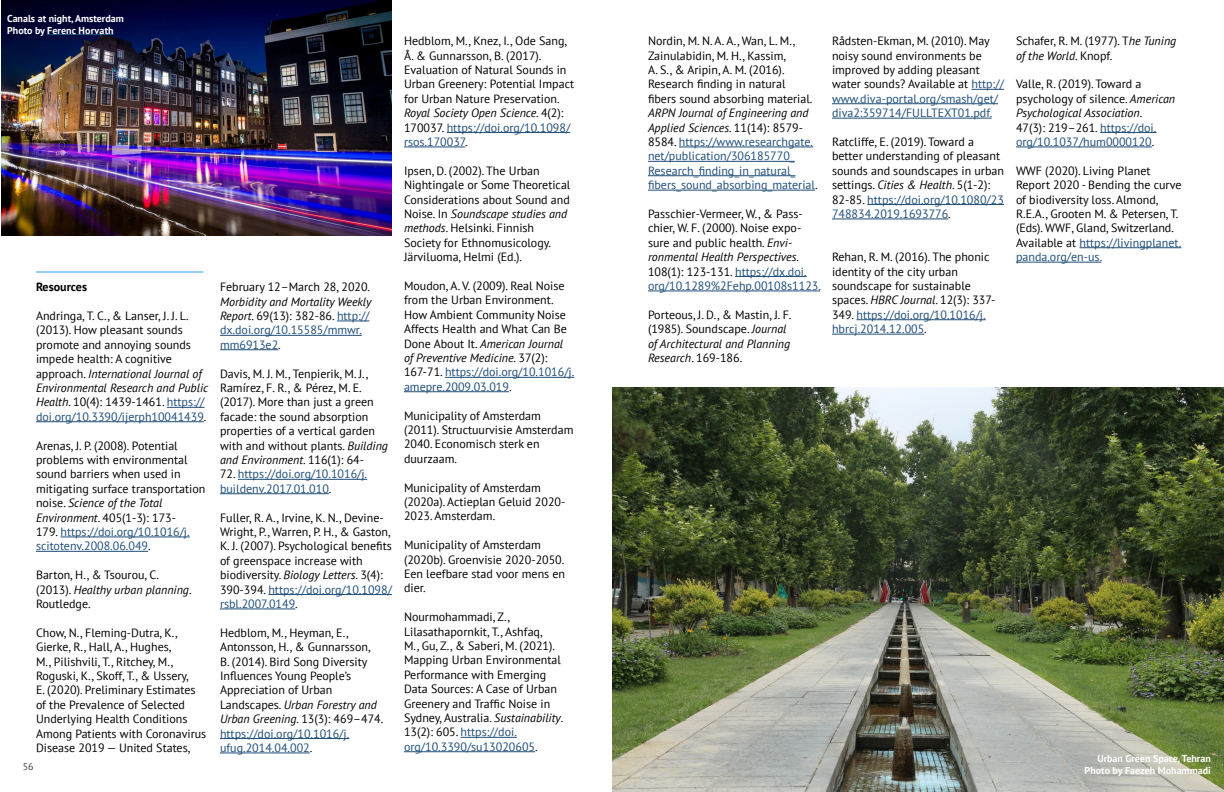
<style>
.page{position:relative;width:1224px;height:792px;background:#fff}
.page>*{position:absolute;margin:0;border:0;box-sizing:border-box;transform-origin:0 0}
.t1{font:12px/14.4px "PT Sans";color:#000}
.t2{font:12px/14.4px "PT Sans";color:#1f4e79}
.t3{font:700 12px "PT Sans";color:#000}
.t4{font:700 10px/12px "PT Sans";color:#fff;text-align:right}
.t5{font:10px "PT Sans";color:#434345}
.s1{font-style:italic}
.s2{color:#1f4e79}
.s3{font-style:italic;color:#000}
.s4{color:#000}
</style>
<div class="page">
<hr style="left:679px;top:147px;width:134px;height:1px;background:#1f4e79">
<hr style="left:648px;top:161px;width:147px;height:1px;background:#1f4e79">
<hr style="left:648px;top:175px;width:147px;height:1px;background:#1f4e79">
<hr style="left:648px;top:190px;width:167px;height:1px;background:#1f4e79">
<hr style="left:735px;top:276px;width:72px;height:1px;background:#1f4e79">
<hr style="left:648px;top:291px;width:172px;height:1px;background:#1f4e79">
<hr style="left:971px;top:89px;width:33px;height:1px;background:#1f4e79">
<hr style="left:832px;top:103px;width:166px;height:1px;background:#1f4e79">
<hr style="left:832px;top:118px;width:160px;height:1px;background:#1f4e79">
<hr style="left:867px;top:204px;width:137px;height:1px;background:#1f4e79">
<hr style="left:832px;top:219px;width:116px;height:1px;background:#1f4e79">
<hr style="left:856px;top:319px;width:130px;height:1px;background:#1f4e79">
<hr style="left:832px;top:334px;width:92px;height:1px;background:#1f4e79">
<hr style="left:1100px;top:132px;width:56px;height:1px;background:#1f4e79">
<hr style="left:1016px;top:147px;width:136px;height:1px;background:#1f4e79">
<hr style="left:1080px;top:247px;width:101px;height:1px;background:#1f4e79">
<hr style="left:1016px;top:262px;width:85px;height:1px;background:#1f4e79">
<img style="left:612px;top:388px;width:612px;height:404px">
<hr style="left:167px;top:407px;width:38px;height:1px;background:#1f4e79">
<hr style="left:36px;top:421px;width:168px;height:1px;background:#1f4e79">
<hr style="left:60px;top:537px;width:130px;height:1px;background:#1f4e79">
<hr style="left:36px;top:551px;width:112px;height:1px;background:#1f4e79">
<hr style="left:337px;top:321px;width:33px;height:1px;background:#1f4e79">
<hr style="left:220px;top:335px;width:142px;height:1px;background:#1f4e79">
<hr style="left:220px;top:349px;width:58px;height:1px;background:#1f4e79">
<hr style="left:238px;top:479px;width:129px;height:1px;background:#1f4e79">
<hr style="left:220px;top:493px;width:109px;height:1px;background:#1f4e79">
<hr style="left:268px;top:594px;width:124px;height:1px;background:#1f4e79">
<hr style="left:220px;top:609px;width:75px;height:1px;background:#1f4e79">
<hr style="left:220px;top:738px;width:129px;height:1px;background:#1f4e79">
<hr style="left:220px;top:753px;width:90px;height:1px;background:#1f4e79">
<hr style="left:447px;top:132px;width:123px;height:1px;background:#1f4e79">
<hr style="left:404px;top:147px;width:61px;height:1px;background:#1f4e79">
<hr style="left:445px;top:377px;width:129px;height:1px;background:#1f4e79">
<hr style="left:404px;top:391px;width:105px;height:1px;background:#1f4e79">
<hr style="left:461px;top:737px;width:56px;height:1px;background:#1f4e79">
<hr style="left:404px;top:751px;width:131px;height:1px;background:#1f4e79">
<hr style="left:36px;top:272px;width:168px;height:1px;background:#39f">
<img style="left:2px;top:0;width:390px;height:236px">
<hr style="left:47px;top:34px;width:67px;height:1px;background:#1f4e79">
<p class="t4" style="left:7px;top:12px;width:118px;text-align:left">Canals at night, Amsterdam<br>Photo by Ferenc Horvath</p>
<p class="t3" style="left:36px;top:279px;width:53px">Resources</p>
<p class="t1" style="left:36px;top:308px;width:174px">Andringa, T. C., &amp; Lanser, J. J. L. (2013). How pleasant sounds promote and annoying sounds impede health: A cognitive approach. <span class="s1">International Journal of<br>Environmental Research and Public<br>Health</span>. 10(4): 1439-1461. <span class="s2">https:// doi.org/10.3390/ijerph10041439</span>.</p>
<p class="t1" style="left:36px;top:438px;width:171px">Arenas, J. P. (2008). Potential problems with environmental sound barriers when used in mitigating surface transportation noise. <span class="s1">Science of the Total<br>Environment</span>. 405(1-3): 173-<br>179. <span class="s2">https://doi.org/10.1016/j. scitotenv.2008.06.049</span>.</p>
<p class="t1" style="left:36px;top:568px;width:157px">Barton, H., &amp; Tsourou, C. (2013). <span class="s1">Healthy urban planning</span>.<br>Routledge.</p>
<p class="t1" style="left:36px;top:625px;width:172px">Chow, N., Fleming-Dutra, K.,<br>Gierke, R., Hall, A., Hughes,<br>M., Pilishvili, T., Ritchey, M.,<br>Roguski, K., Skoff, T., &amp; Ussery,<br>E. (2020). Preliminary Estimates of the Prevalence of Selected<br>Underlying Health Conditions<br>Among Patients with Coronavirus<br>Disease 2019 — United States,</p>
<p class="t5" style="left:23px;top:760px;width:12px">56</p>
<p class="t1" style="left:220px;top:280px;width:152px">February 12–March 28, 2020.</p>
<p class="t2" style="left:220px;top:294px;width:153px"><span class="s3">Morbidity and Mortality Weekly<br>Report</span><span class="s4">. 69(13): 382-86.</span> http:// dx.doi.org/10.15585/mmwr. mm6913e2<span class="s4">.</span></p>
<p class="t1" style="left:220px;top:366px;width:170px">Davis, M. J. M., Tenpierik, M. J.,<br>Ramírez, F. R., &amp; Pérez, M. E. (2017). More than just a green facade: the sound absorption properties of a vertical garden with and without plants. <span class="s1">Building and Environment</span>. 116(1): 64-</p>
<p class="t2" style="left:220px;top:467px;width:149px"><span class="s4">72.</span> https://doi.org/10.1016/j. buildenv.2017.01.010<span class="s4">.</span></p>
<p class="t1" style="left:220px;top:510px;width:173px">Fuller, R. A., Irvine, K. N., Devine-Wright, P., Warren, P. H., &amp; Gaston, K. J. (2007). Psychological benefits of greenspace increase with biodiversity. <span class="s1">Biology Letters</span>. 3(4):<br>390-394. <span class="s2">https://doi.org/10.1098/ rsbl.2007.0149</span>.</p>
<p class="t1" style="left:220px;top:625px;width:165px">Hedblom, M., Heyman, E.,<br>Antonsson, H., &amp; Gunnarsson,<br>B. (2014). Bird Song Diversity<br>Influences Young People’s<br>Appreciation of Urban<br>Landscapes. <span class="s1">Urban Forestry and<br>Urban Greening</span>. 13(3): 469–474. <span class="s2">https://doi.org/10.1016/j. ufug.2014.04.002</span>.</p>
<p class="t1" style="left:404px;top:34px;width:172px">Hedblom, M., Knez, I., Ode Sang,<br>Å. &amp; Gunnarsson, B. (2017).<br>Evaluation of Natural Sounds in<br>Urban Greenery: Potential Impact for Urban Nature Preservation.<br><span class="s1">Royal Society Open Science</span>. 4(2):<br>170037. <span class="s2">https://doi.org/10.1098/ rsos.170037</span>.</p>
<p class="t1" style="left:404px;top:163px;width:168px">Ipsen, D. (2002). The Urban<br>Nightingale or Some Theoretical<br>Considerations about Sound and<br>Noise. In <span class="s1">Soundscape studies and methods</span>. Helsinki. Finnish<br>Society for Ethnomusicology.<br>Järviluoma, Helmi (Ed.).</p>
<p class="t1" style="left:404px;top:278px;width:172px">Moudon, A. V. (2009). Real Noise from the Urban Environment.<br>How Ambient Community Noise<br>Affects Health and What Can Be<br>Done About It. <span class="s1">American Journal of Preventive Medicine</span>. 37(2):<br>167-71. <span class="s2">https://doi.org/10.1016/j. amepre.2009.03.019</span>.</p>
<p class="t1" style="left:404px;top:408px;width:171px">Municipality of Amsterdam (2011). Structuurvisie Amsterdam<br>2040. Economisch sterk en duurzaam.</p>
<p class="t1" style="left:404px;top:480px;width:163px">Municipality of Amsterdam (2020a). Actieplan Geluid 2020-<br>2023. Amsterdam.</p>
<p class="t1" style="left:404px;top:538px;width:163px">Municipality of Amsterdam (2020b). Groenvisie 2020-2050.<br>Een leefbare stad voor mens en dier.</p>
<p class="t1" style="left:404px;top:610px;width:161px">Nourmohammadi, Z.,<br>Lilasathapornkit, T., Ashfaq,<br>M., Gu, Z., &amp; Saberi, M. (2021).<br>Mapping Urban Environmental<br>Performance with Emerging<br>Data Sources: A Case of Urban<br>Greenery and Traffic Noise in<br>Sydney, Australia. <span class="s1">Sustainability</span>.<br>13(2): 605. <span class="s2">https://doi. org/10.3390/su13020605</span>.</p>
<p class="t1" style="left:648px;top:34px;width:166px">Nordin, M. N. A. A., Wan, L. M.,<br>Zainulabidin, M. H., Kassim,<br>A. S., &amp; Aripin, A. M. (2016).<br>Research finding in natural fibers sound absorbing material.</p>
<p class="t2" style="left:648px;top:106px;width:171px"><span class="s3">ARPN Journal of Engineering and Applied Sciences</span><span class="s4">. 11(14): 8579- 8584.</span> https://www.researchgate. net/publication/306185770_ Research_finding_in_natural_ fibers_sound_absorbing_material<span class="s4">.</span></p>
<p class="t1" style="left:648px;top:206px;width:174px">Passchier-Vermeer, W., &amp; Pass&shy;chier, W. F. (2000). Noise expo&shy;sure and public health. <span class="s1">Envi&shy;ronmental Health Perspectives</span>.<br>108(1): 123-131. <span class="s2">https://dx.doi. org/10.1289%2Fehp.00108s1123.</span></p>
<p class="t1" style="left:648px;top:307px;width:145px">Porteous, J. D., &amp; Mastin, J. F. (1985). Soundscape. <span class="s1">Journal of Architectural and Planning<br>Research</span>. 169-186.</p>
<p class="t1" style="left:832px;top:34px;width:173px">Rådsten-Ekman, M. (2010). May noisy sound environments be improved by adding pleasant water sounds? Available at <span class="s2">http:// www.diva-portal.org/smash/get/ diva2:359714/FULLTEXT01.pdf.</span></p>
<p class="t1" style="left:832px;top:134px;width:174px">Ratcliffe, E. (2019). Toward a better understanding of pleasant sounds and soundscapes in urban settings. <span class="s1">Cities &amp; Health</span>. 5(1-2):<br>82-85. <span class="s2">https://doi.org/10.1080/23<br>748834.2019.1693776</span>.</p>
<p class="t1" style="left:832px;top:250px;width:165px">Rehan, R. M. (2016). The phonic identity of the city urban soundscape for sustainable spaces. <span class="s1">HBRC Journal</span>. 12(3): 337-<br>349. <span class="s2">https://doi.org/10.1016/j. hbrcj.2014.12.005</span>.</p>
<p class="t1" style="left:1016px;top:34px;width:162px">Schafer, R. M. (1977). T<span class="s1">he Tuning of the World</span>. Knopf.</p>
<p class="t1" style="left:1016px;top:77px;width:161px">Valle, R. (2019). Toward a psychology of silence. <span class="s1">American<br>Psychological Association</span>.<br>47(3): 219–261. <span class="s2">https://doi. org/10.1037/hum0000120</span>.</p>
<p class="t1" style="left:1016px;top:163px;width:167px">WWF (2020). Living Planet<br>Report 2020 - Bending the curve of biodiversity loss. Almond,<br>R.E.A., Grooten M. &amp; Petersen, T. (Eds). WWF, Gland, Switzerland.<br>Available at <span class="s2">https://livingplanet. panda.org/en-us.</span></p>
<p class="t4" style="left:1085px;top:752px;width:128px">Urban Green Space, Tehran<br>Photo by Faezeh Mohammadi</p>
</div>
